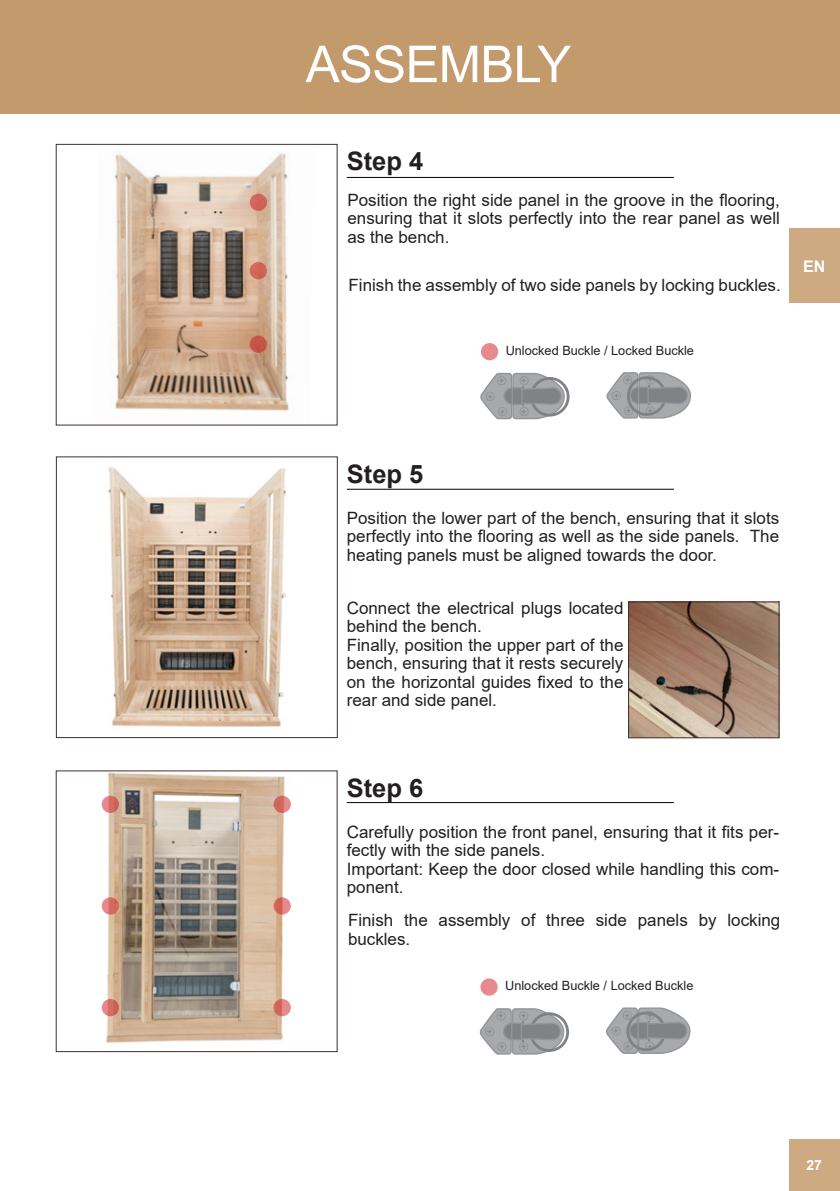
<style>
.page{position:relative;width:840px;height:1191px;background:#fff}
.page>*{position:absolute;margin:0;border:0;box-sizing:border-box;transform-origin:0 0}
.Titre_01{font:51px "Arial";letter-spacing:-.015em;color:#fff}
.titr_03_18pt_Light{font:700 25.4px "Arial";color:#231f20}
.texte_01_12pt_times{font:17px/18.4px "Arial";color:#231f20}
.t1{font:700 16px "Arial";color:#fff}
.t2{font:700 14px "Arial";color:#fff}
.titr_03_18pt_Light-2{font:12.8px "Arial";color:#231f20}
.t3{font:700 8.4px "Myriad Pro";color:#808285}
</style>
<div class="page">
<div style="left:0;top:0;width:839px;height:113px;background:#c39a6b"></div>
<div style="left:788px;top:1139px;width:51px;height:52px;background:#cdaa82"></div>
<div style="left:788px;top:229px;width:51px;height:74px;background:#cdaa82"></div>
<hr style="left:346px;top:177px;width:327px;height:1px;background:#000">
<hr style="left:347px;top:489px;width:326px;height:1px;background:#000">
<hr style="left:346px;top:802px;width:327px;height:1px;background:#000">
<img style="left:630px;top:604px;width:146px;height:132px">
<div style="left:628px;top:602px;width:150px;height:136px;border:1px solid #3f2e2f"></div>
<div style="left:529px;top:377px;width:40px;height:39px;border:3px solid #808285;border-radius:50%"></div>
<svg style="left:480px;top:373px;width:84px;height:46px;background:#a7a9ac"></svg>
<svg style="left:606px;top:372px;width:84px;height:46px"></svg>
<div style="left:482px;top:344px;width:14px;height:15px;background:#e68a8e;border-radius:50%"></div>
<div style="left:480px;top:343px;width:18px;height:17px;border:3px solid #cd151d;border-radius:50%"></div>
<div style="left:529px;top:1012px;width:39px;height:40px;border:3px solid #808285;border-radius:50%"></div>
<svg style="left:479px;top:1008px;width:85px;height:46px;background:#a8aaad"></svg>
<svg style="left:606px;top:1007px;width:84px;height:47px"></svg>
<div style="left:481px;top:979px;width:15px;height:15px;background:#e68a8e;border-radius:50%"></div>
<div style="left:480px;top:978px;width:17px;height:17px;border:3px solid #cd151d;border-radius:50%"></div>
<img style="left:114px;top:153px;width:175px;height:258px">
<img style="left:108px;top:467px;width:178px;height:260px">
<img style="left:101px;top:772px;width:190px;height:271px">
<div style="left:251px;top:263px;width:14px;height:15px;background:#d16358;border-radius:50%"></div>
<div style="left:249px;top:262px;width:18px;height:17px;border:3px solid #cd151d;border-radius:50%"></div>
<div style="left:251px;top:337px;width:14px;height:14px;background:#c65447;border-radius:50%"></div>
<div style="left:249px;top:336px;width:18px;height:17px;border:3px solid #cd151d;border-radius:50%"></div>
<div style="left:251px;top:195px;width:14px;height:14px;background:#d0635a;border-radius:50%"></div>
<div style="left:249px;top:194px;width:18px;height:17px;border:3px solid #cd151d;border-radius:50%"></div>
<svg style="left:275px;top:898px;width:14px;height:15px"></svg>
<div style="left:273px;top:897px;width:18px;height:17px;border:3px solid #cd151d;border-radius:50%"></div>
<svg style="left:103px;top:898px;width:14px;height:15px"></svg>
<div style="left:102px;top:897px;width:17px;height:17px;border:3px solid #cd151d;border-radius:50%"></div>
<svg style="left:275px;top:1000px;width:14px;height:14px"></svg>
<div style="left:273px;top:999px;width:18px;height:17px;border:3px solid #cd151d;border-radius:50%"></div>
<svg style="left:103px;top:1000px;width:14px;height:14px"></svg>
<div style="left:102px;top:999px;width:17px;height:17px;border:3px solid #cd151d;border-radius:50%"></div>
<svg style="left:275px;top:797px;width:14px;height:14px"></svg>
<div style="left:273px;top:795px;width:18px;height:18px;border:3px solid #cd151d;border-radius:50%"></div>
<svg style="left:103px;top:797px;width:14px;height:14px"></svg>
<div style="left:102px;top:795px;width:17px;height:18px;border:3px solid #cd151d;border-radius:50%"></div>
<p class="Titre_01" style="left:305px;top:29px;width:267px">ASSEMBLY</p>
<p class="titr_03_18pt_Light" style="left:346px;top:143px;width:78px">Step 4</p>
<p class="texte_01_12pt_times" style="left:347px;top:191px;width:433px;text-align:justify">Position the right side panel in the groove in the flooring, ensuring that it slots perfectly into the rear panel as well as the bench.</p>
<p class="texte_01_12pt_times" style="left:348px;top:276px;width:433px">Finish the assembly of two side panels by locking buckles.</p>
<p class="titr_03_18pt_Light-2" style="left:505px;top:342px;width:190px">Unlocked Buckle / Locked Buckle</p>
<p class="titr_03_18pt_Light" style="left:347px;top:455px;width:78px">Step 5</p>
<p class="t3" style="left:499px;top:375px;width:7px">+</p>
<p class="t3" style="left:487px;top:390px;width:7px">+</p>
<p class="t3" style="left:499px;top:405px;width:7px">+</p>
<p class="t3" style="left:521px;top:375px;width:7px">+</p>
<p class="t3" style="left:521px;top:405px;width:7px">+</p>
<p class="t3" style="left:625px;top:374px;width:7px">+</p>
<p class="t3" style="left:613px;top:389px;width:7px">+</p>
<p class="t3" style="left:625px;top:405px;width:7px">+</p>
<p class="t3" style="left:647px;top:374px;width:7px">+</p>
<p class="t3" style="left:647px;top:405px;width:7px">+</p>
<p class="texte_01_12pt_times" style="left:346px;top:508px;width:433px;text-align:justify">Position the lower part of the bench, ensuring that it slots perfectly into the flooring as well as the side panels. The heating panels must be aligned towards the door.</p>
<p class="texte_01_12pt_times" style="left:346px;top:599px;width:278px">Connect the electrical plugs located behind the bench.</p>
<p class="texte_01_12pt_times" style="left:346px;top:635px;width:278px;text-align:justify">Finally, position the upper part of the bench, ensuring that it rests securely on the horizontal guides fixed to the rear and side panel.</p>
<p class="t1" style="left:802px;top:255px;width:24px">EN</p>
<p class="titr_03_18pt_Light" style="left:346px;top:769px;width:78px">Step 6</p>
<p class="texte_01_12pt_times" style="left:346px;top:822px;width:433px">Carefully position the front panel, ensuring that it fits per&shy;fectly with the side panels.</p>
<p class="texte_01_12pt_times" style="left:346px;top:859px;width:433px">Important: Keep the door closed while handling this com&shy;ponent.</p>
<p class="texte_01_12pt_times" style="left:348px;top:911px;width:433px">Finish the assembly of three side panels by locking buckles.</p>
<p class="titr_03_18pt_Light-2" style="left:505px;top:977px;width:190px">Unlocked Buckle / Locked Buckle</p>
<p class="t3" style="left:498px;top:1010px;width:7px">+</p>
<p class="t3" style="left:487px;top:1025px;width:7px">+</p>
<p class="t3" style="left:499px;top:1041px;width:7px">+</p>
<p class="t3" style="left:624px;top:1009px;width:7px">+</p>
<p class="t3" style="left:647px;top:1009px;width:7px">+</p>
<p class="t3" style="left:647px;top:1040px;width:7px">+</p>
<p class="t3" style="left:521px;top:1010px;width:7px">+</p>
<p class="t3" style="left:521px;top:1041px;width:7px">+</p>
<p class="t3" style="left:613px;top:1025px;width:7px">+</p>
<p class="t3" style="left:625px;top:1040px;width:7px">+</p>
<p class="t2" style="left:806px;top:1155px;width:17px">27</p>
</div>
